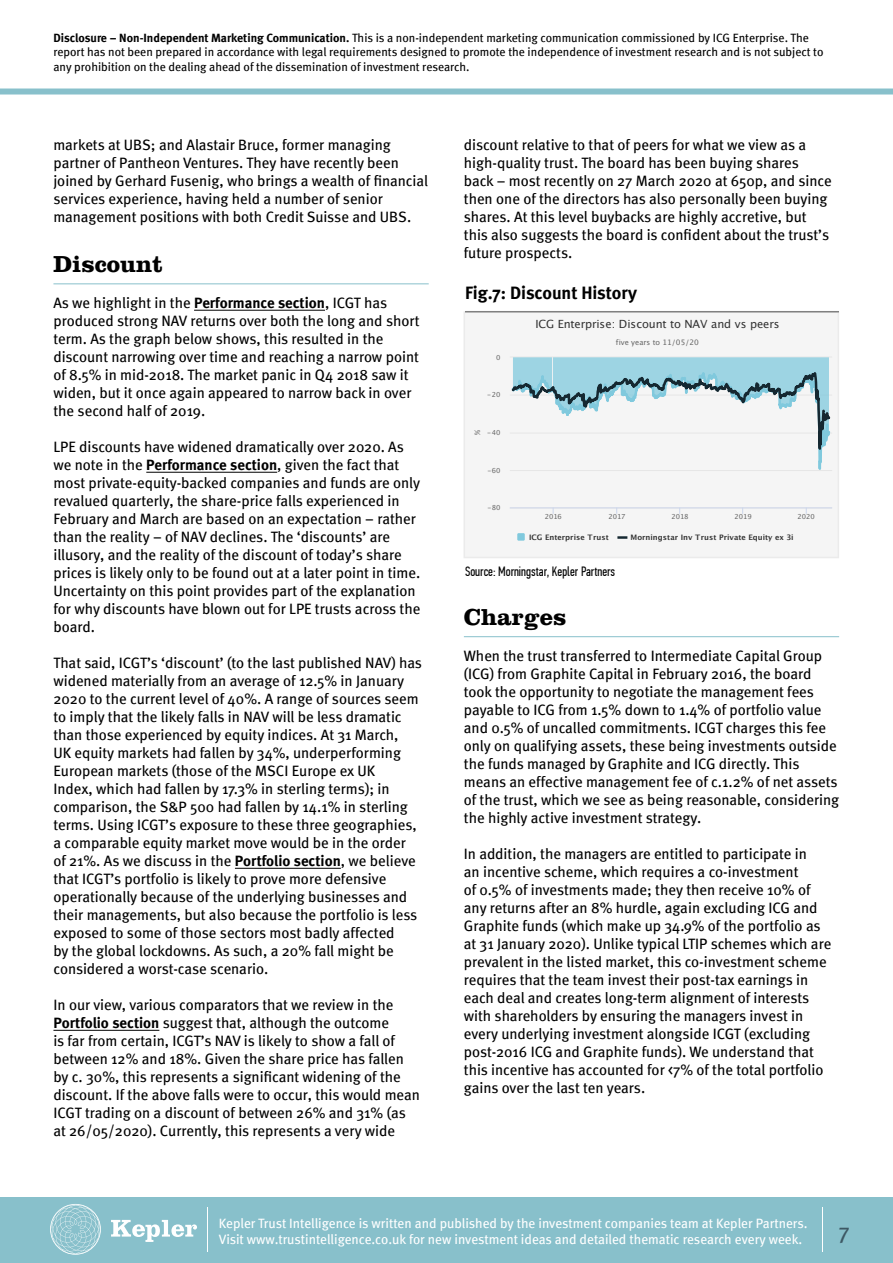
<style>
.page{position:relative;width:893px;height:1263px;background:#fff}
.page>*{position:absolute;margin:0;border:0;box-sizing:border-box;transform-origin:0 0}
.t1{font:700 24px "Clarendon LT Std";color:#000}
.t2{font:22.5px "Meta";color:#3d5864}
.t3{font:700 18px "Meta";color:#000}
.t4{font:15px/18px "Meta";color:#000}
.t5{font:13.5px/16.2px "Meta";color:#fff}
.t6{font:13.5px "PF Din Text Comp Pro";color:#000}
.t7{font:12px/14.4px "Meta";color:#000}
.t8{font:11.25px "Lucida Grande";letter-spacing:-.01em;color:#333}
.t9{font:700 7.5px "Lucida Grande";letter-spacing:.01em;color:#333}
.t10{font:7.5px "Lucida Grande";color:#666}
.t11{font:6.9px "Lucida Grande";letter-spacing:.005em;color:#666}
.s1{font-family:"Meta Bold LF"}
</style>
<div class="page">
<div style="left:0;top:1197px;width:893px;height:66px;background:#88c0cb"></div>
<svg style="left:111px;top:1220px;width:86px;height:22px"></svg>
<svg style="left:50px;top:1204px;width:51px;height:51px"></svg>
<hr style="left:207px;top:1207px;width:1px;height:44px;background:#fff">
<div style="left:0;top:89px;width:893px;height:6px;background:#88c0cb"></div>
<hr style="left:822px;top:1207px;width:1px;height:44px;background:#fff">
<hr style="left:464px;top:636px;width:375px;height:1px;background:#88c0cb">
<hr style="left:53px;top:283px;width:376px;height:1px;background:#88c0cb">
<hr style="left:194px;top:310px;width:131px;height:1px;background:#000">
<hr style="left:146px;top:472px;width:131px;height:1px;background:#000">
<hr style="left:235px;top:868px;width:106px;height:1px;background:#000">
<hr style="left:53px;top:1030px;width:106px;height:1px;background:#000">
<div style="left:464px;top:313px;width:374px;height:244px;background:#f5f5f5"></div>
<hr style="left:510px;top:508px;width:322px;height:1px;background:#ccd6eb">
<svg style="left:510px;top:470px;width:322px;height:38px"></svg>
<svg style="left:510px;top:357px;width:321px;height:114px"></svg>
<div style="left:517px;top:533px;width:8px;height:8px;background:#80c9dd"></div>
<svg style="left:617px;top:536px;width:10px;height:3px"></svg>
<div style="left:464px;top:311px;width:375px;height:247px;border:2px solid #ebebeb"></div>
<hr style="left:465px;top:311px;width:374px;height:1px;background:#808080">
<p class="t7" style="left:53px;top:30px;width:771px"><span class="s1">Disclosure – Non-Independent Marketing Communication.</span> This is a non-independent marketing communication commissioned by ICG Enterprise. The report has not been prepared in accordance with legal requirements designed to promote the independence of investment research and is not subject to any prohibition on the dealing ahead of the dissemination of investment research.</p>
<p class="t4" style="left:53px;top:136px;width:376px">markets at UBS; and Alastair Bruce, former managing partner of Pantheon Ventures. They have recently been joined by Gerhard Fusenig, who brings a wealth of financial services experience, having held a number of senior management positions with both Credit Suisse and UBS.</p>
<h1 class="t1" style="left:53px;top:250px;width:111px">Discount</h1>
<p class="t4" style="left:53px;top:294px;width:368px">As we highlight in the <span class="s1">Performance section</span>, ICGT has produced strong NAV returns over both the long and short term. As the graph below shows, this resulted in the discount narrowing over time and reaching a narrow point of 8.5% in mid-2018. The market panic in Q4 2018 saw it widen, but it once again appeared to narrow back in over the second half of 2019.</p>
<p class="t4" style="left:53px;top:438px;width:368px">LPE discounts have widened dramatically over 2020. As we note in the <span class="s1">Performance section</span>, given the fact that most private-equity-backed companies and funds are only revalued quarterly, the share-price falls experienced in February and March are based on an expectation – rather than the reality – of NAV declines. The ‘discounts’ are illusory, and the reality of the discount of today’s share prices is likely only to be found out at a later point in time.<br>Uncertainty on this point provides part of the explanation for why discounts have blown out for LPE trusts across the board.</p>
<p class="t4" style="left:53px;top:654px;width:370px">That said, ICGT’s ‘discount’ (to the last published NAV) has widened materially from an average of 12.5% in January 2020 to the current level of 40%. A range of sources seem to imply that the likely falls in NAV will be less dramatic than those experienced by equity indices. At 31 March,<br>UK equity markets had fallen by 34%, underperforming European markets (those of the MSCI Europe ex UK<br>Index, which had fallen by 17.3% in sterling terms); in comparison, the S&amp;P 500 had fallen by 14.1% in sterling terms. Using ICGT’s exposure to these three geographies, a comparable equity market move would be in the order of 21%. As we discuss in the <span class="s1">Portfolio section</span>, we believe that ICGT’s portfolio is likely to prove more defensive operationally because of the underlying businesses and their managements, but also because the portfolio is less exposed to some of those sectors most badly affected<br>by the global lockdowns. As such, a 20% fall might be considered a worst-case scenario.</p>
<p class="t4" style="left:53px;top:996px;width:368px">In our view, various comparators that we review in the <span class="s1">Portfolio section</span> suggest that, although the outcome<br>is far from certain, ICGT’s NAV is likely to show a fall of between 12% and 18%. Given the share price has fallen by c. 30%, this represents a significant widening of the discount. If the above falls were to occur, this would mean ICGT trading on a discount of between 26% and 31% (as at 26/05/2020). Currently, this represents a very wide</p>
<p class="t4" style="left:464px;top:136px;width:369px">discount relative to that of peers for what we view as a high-quality trust. The board has been buying shares back – most recently on 27 March 2020 at 650p, and since then one of the directors has also personally been buying shares. At this level buybacks are highly accretive, but this also suggests the board is confident about the trust’s future prospects.</p>
<p class="t3" style="left:465px;top:282px;width:173px">Fig.7: Discount History</p>
<p class="t11" style="left:496px;top:354px;width:6px">0</p>
<p class="t11" style="left:487px;top:392px;width:15px">-20</p>
<p class="t11" style="left:487px;top:430px;width:15px">-40</p>
<p class="t10" style="left:474px;top:435px;width:6px;rotate:-90deg">%</p>
<p class="t11" style="left:487px;top:467px;width:15px">-60</p>
<p class="t11" style="left:487px;top:505px;width:15px">-80</p>
<p class="t8" style="left:535px;top:319px;width:246px">ICG Enterprise: Discount to NAV and vs peers</p>
<p class="t10" style="left:616px;top:340px;width:84px">five years to 11/05/20</p>
<p class="t11" style="left:545px;top:514px;width:19px">2016</p>
<p class="t11" style="left:608px;top:514px;width:19px">2017</p>
<p class="t11" style="left:671px;top:514px;width:19px">2018</p>
<p class="t11" style="left:734px;top:514px;width:19px">2019</p>
<p class="t11" style="left:797px;top:514px;width:19px">2020</p>
<p class="t9" style="left:529px;top:534px;width:81px">ICG Enterprise Trust</p>
<p class="t9" style="left:630px;top:534px;width:164px">Morningstar Inv Trust Private Equity ex 3i</p>
<p class="t6" style="left:465px;top:564px;width:152px">Source: Morningstar, Kepler Partners</p>
<h1 class="t1" style="left:464px;top:602px;width:104px">Charges</h1>
<p class="t4" style="left:464px;top:647px;width:377px">When the trust transferred to Intermediate Capital Group (ICG) from Graphite Capital in February 2016, the board took the opportunity to negotiate the management fees payable to ICG from 1.5% down to 1.4% of portfolio value and 0.5% of uncalled commitments. ICGT charges this fee only on qualifying assets, these being investments outside the funds managed by Graphite and ICG directly. This means an effective management fee of c.1.2% of net assets of the trust, which we see as being reasonable, considering the highly active investment strategy.</p>
<p class="t4" style="left:464px;top:845px;width:369px">In addition, the managers are entitled to participate in<br>an incentive scheme, which requires a co-investment<br>of 0.5% of investments made; they then receive 10% of any returns after an 8% hurdle, again excluding ICG and Graphite funds (which make up 34.9% of the portfolio as at 31 January 2020). Unlike typical LTIP schemes which are prevalent in the listed market, this co-investment scheme requires that the team invest their post-tax earnings in each deal and creates long-term alignment of interests with shareholders by ensuring the managers invest in every underlying investment alongside ICGT (excluding post-2016 ICG and Graphite funds). We understand that this incentive has accounted for &lt;7% of the total portfolio gains over the last ten years.</p>
<p class="t5" style="left:219px;top:1214px;width:590px">Kepler Trust Intelligence is written and published by the investment companies team at Kepler Partners.<br>Visit www.trustintelligence.co.uk for new investment ideas and detailed thematic research every week.</p>
<h2 class="t2" style="left:839px;top:1218px;width:12px">7</h2>
</div>
